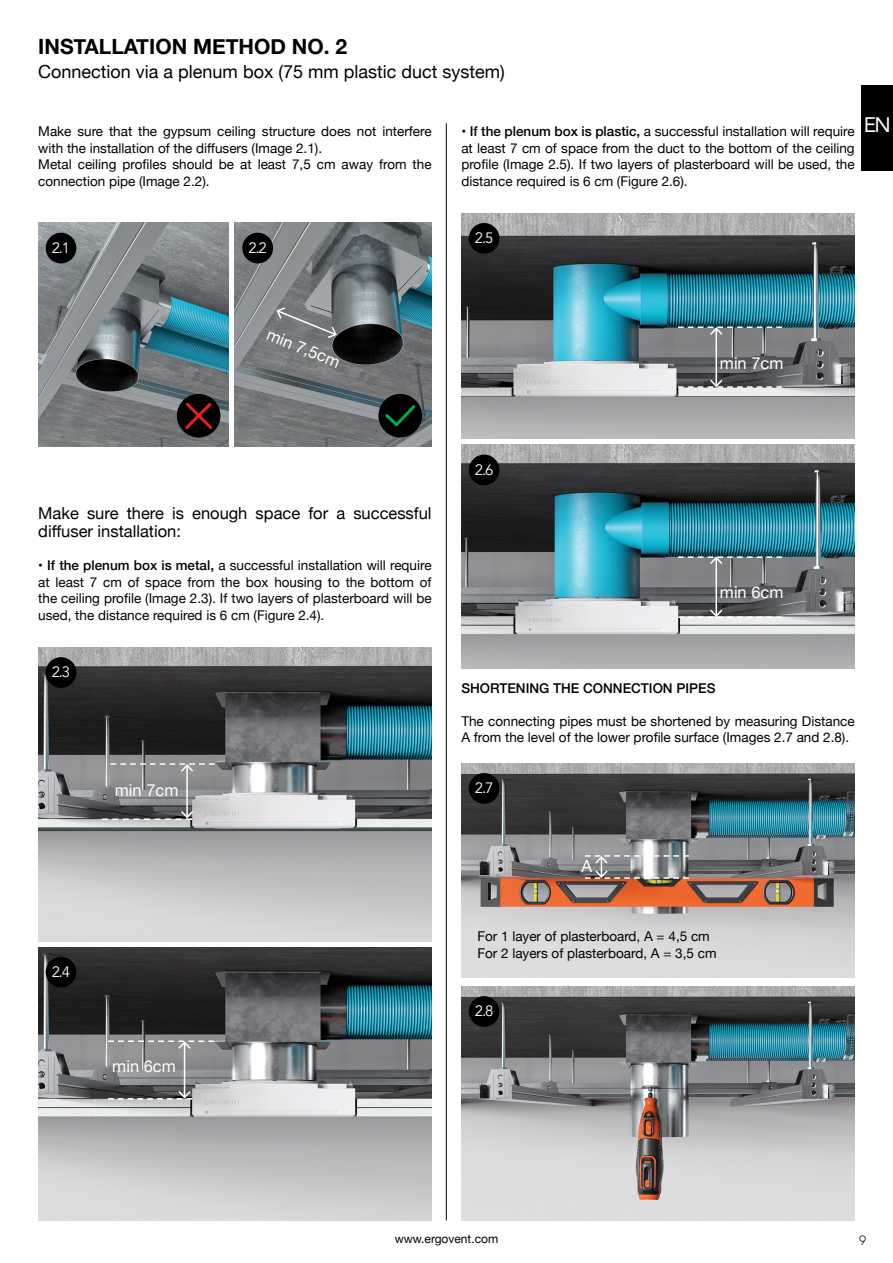
<style>
.page{position:relative;width:893px;height:1263px;background:#fff}
.page>*{position:absolute;margin:0;border:0;box-sizing:border-box;transform-origin:0 0}
.t1{font:700 21px "Helvetica Neue";color:#000}
.t2{font:21px "Avenir";color:#fff}
.t3{font:18px "Helvetica Neue";color:#000}
.t4{font:16.5px/18px "Helvetica Neue";color:#000}
.t5{font:16.5px "Helvetica Neue";color:#fff}
.t6{font:15px "Avenir";color:#fff}
.t7{font:13.5px/16.5px "Helvetica Neue";color:#000}
.t8{font:500 13.5px "Helvetica Neue";color:#000}
.t9{font:300 13.5px "MADETOMMY";color:#000}
.t10{font:12px "Helvetica Neue";color:#000}
.s1{font-weight:500}
</style>
<div class="page">
<img style="left:38px;top:223px;width:191px;height:223px">
<img style="left:235px;top:223px;width:197px;height:223px">
<div style="left:46px;top:233px;width:30px;height:30px;background:#000;border-radius:50%"></div>
<div style="left:242px;top:233px;width:31px;height:30px;background:#000;border-radius:50%"></div>
<img style="left:38px;top:648px;width:394px;height:293px">
<img style="left:461px;top:213px;width:394px;height:225px">
<img style="left:461px;top:445px;width:394px;height:223px">
<img style="left:461px;top:763px;width:394px;height:214px">
<img style="left:461px;top:986px;width:394px;height:234px">
<img style="left:38px;top:947px;width:394px;height:273px">
<hr style="left:446px;top:123px;width:1px;height:1097px;background:#000">
<svg style="left:275px;top:306px;width:63px;height:33px;background:#7e8184"></svg>
<div style="left:177px;top:394px;width:43px;height:43px;background:#000;border-radius:50%"></div>
<div style="left:378px;top:394px;width:44px;height:43px;background:#000;border-radius:50%"></div>
<svg style="left:185px;top:403px;width:27px;height:26px"></svg>
<svg style="left:385px;top:405px;width:30px;height:21px"></svg>
<hr style="left:186px;top:765px;width:2px;height:52px;background:#fff">
<svg style="left:102px;top:809px;width:93px;height:11px"></svg>
<svg style="left:111px;top:763px;width:104px;height:10px"></svg>
<hr style="left:715px;top:557px;width:2px;height:59px;background:#fff">
<svg style="left:678px;top:608px;width:104px;height:10px"></svg>
<svg style="left:678px;top:555px;width:104px;height:11px"></svg>
<hr style="left:715px;top:328px;width:2px;height:58px;background:#fff">
<svg style="left:678px;top:378px;width:104px;height:10px"></svg>
<svg style="left:678px;top:326px;width:104px;height:10px"></svg>
<svg style="left:585px;top:855px;width:104px;height:24px;background:#9c9da0"></svg>
<hr style="left:184px;top:1042px;width:1px;height:55px;background:#fff">
<svg style="left:108px;top:1089px;width:84px;height:11px"></svg>
<svg style="left:108px;top:1040px;width:106px;height:10px"></svg>
<div style="left:46px;top:657px;width:30px;height:31px;background:#000;border-radius:50%"></div>
<div style="left:46px;top:957px;width:30px;height:30px;background:#000;border-radius:50%"></div>
<div style="left:469px;top:223px;width:30px;height:31px;background:#000;border-radius:50%"></div>
<div style="left:469px;top:455px;width:30px;height:30px;background:#000;border-radius:50%"></div>
<div style="left:469px;top:773px;width:30px;height:31px;background:#000;border-radius:50%"></div>
<div style="left:469px;top:996px;width:30px;height:31px;background:#000;border-radius:50%"></div>
<div style="left:861px;top:85px;width:32px;height:85px;background:#000"></div>
<h1 class="t1" style="left:38px;top:31px;width:310px">INSTALLATION METHOD NO. 2</h1>
<h2 class="t3" style="left:38px;top:59px;width:468px">Connection via a plenum box (75 mm plastic duct system)</h2>
<p class="t7" style="left:38px;top:124px;width:395px">Make sure that the gypsum ceiling structure does not interfere with the installation of the diffusers (Image 2.1).<br>Metal ceiling profiles should be at least 7,5 cm away from the connection pipe (Image 2.2).</p>
<p class="t7" style="left:461px;top:124px;width:395px;text-align:justify">• <span class="s1">If the plenum box is plastic,</span> a successful installation will require at least 7 cm of space from the duct to the bottom of the ceiling profile (Image 2.5). If two layers of plasterboard will be used, the distance required is 6 cm (Figure 2.6).</p>
<h1 class="t2" style="left:864px;top:108px;width:29px">EN</h1>
<p class="t6" style="left:52px;top:239px;width:20px">2.1</p>
<p class="t6" style="left:248px;top:239px;width:20px">2.2</p>
<p class="t6" style="left:475px;top:229px;width:20px">2.5</p>
<p class="t5" style="left:272px;top:322px;width:79px;rotate:22deg">min 7,5cm</p>
<p class="t5" style="left:720px;top:352px;width:65px">min 7cm</p>
<p class="t4" style="left:38px;top:505px;width:395px">Make sure there is enough space for a successful diffuser installation:</p>
<p class="t7" style="left:38px;top:558px;width:395px;text-align:justify">• <span class="s1">If the plenum box is metal,</span> a successful installation will require at least 7 cm of space from the box housing to the bottom of the ceiling profile (Image 2.3). If two layers of plasterboard will be used, the distance required is 6 cm (Figure 2.4).</p>
<p class="t6" style="left:52px;top:663px;width:20px">2.3</p>
<p class="t5" style="left:115px;top:778px;width:65px">min 7cm</p>
<p class="t6" style="left:52px;top:963px;width:20px">2.4</p>
<p class="t5" style="left:112px;top:1055px;width:65px">min 6cm</p>
<p class="t6" style="left:475px;top:461px;width:20px">2.6</p>
<p class="t5" style="left:720px;top:580px;width:65px">min 6cm</p>
<p class="t8" style="left:461px;top:677px;width:256px">SHORTENING THE CONNECTION PIPES</p>
<p class="t7" style="left:461px;top:713px;width:395px">The connecting pipes must be shortened by measuring Distance<br>A from the level of the lower profile surface (Images 2.7 and 2.8).</p>
<p class="t6" style="left:475px;top:779px;width:20px">2.7</p>
<p class="t5" style="left:581px;top:855px;width:12px">A</p>
<p class="t7" style="left:477px;top:929px;width:241px">For 1 layer of plasterboard, A = 4,5 cm<br>For 2 layers of plasterboard, A = 3,5 cm</p>
<p class="t6" style="left:475px;top:1002px;width:20px">2.8</p>
<p class="t10" style="left:395px;top:1230px;width:105px">www.ergovent.com</p>
<p class="t9" style="left:859px;top:1232px;width:9px">9</p>
</div>
